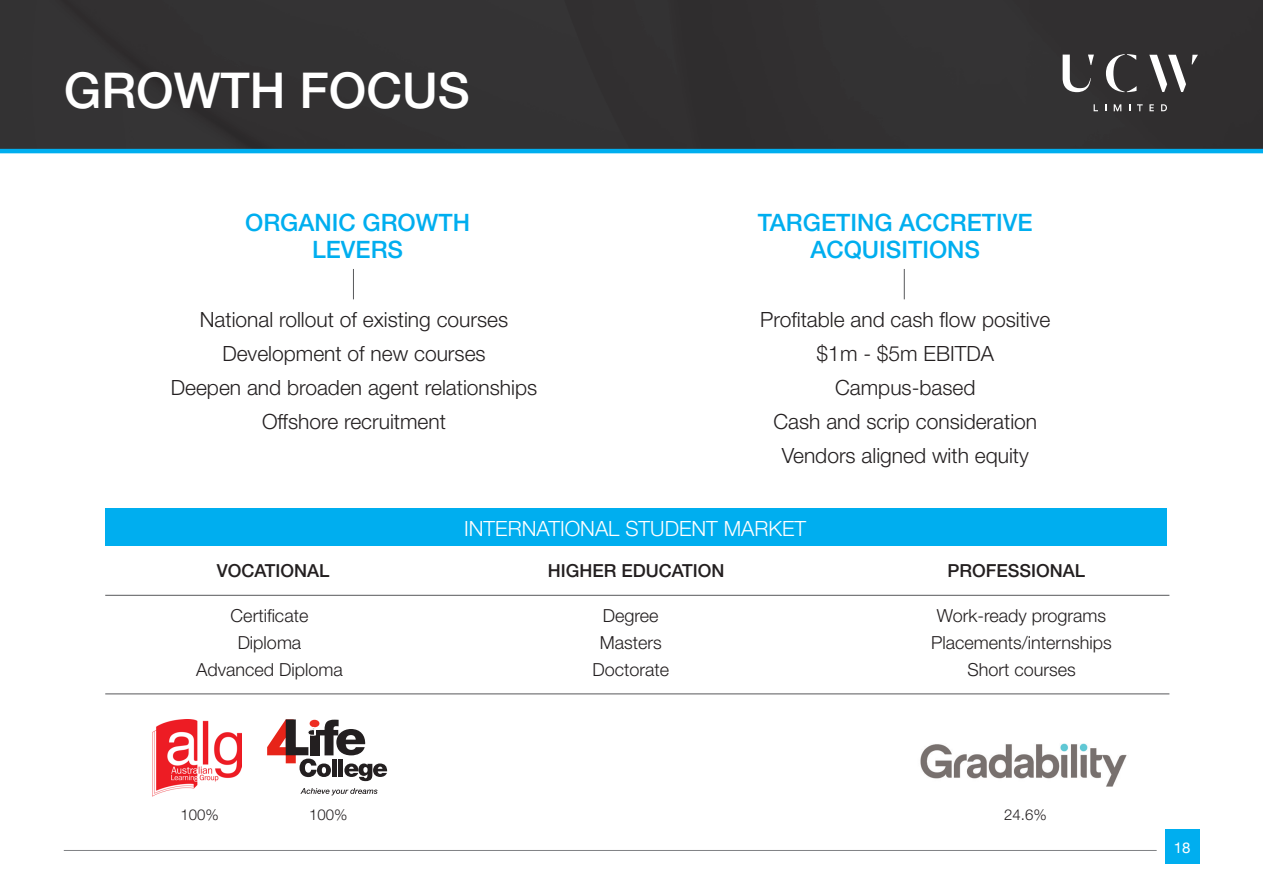
<style>
.page{position:relative;width:1263px;height:893px;background:#fff}
.page>*{position:absolute;margin:0;border:0;box-sizing:border-box;transform-origin:0 0}
.Sub_section_grey_cap{font:500 49.5px "Helvetica Neue";color:#fff}
.t1{font:500 24px/27px "Helvetica Neue";color:#00aeef;text-align:center}
.t2{font:300 21px "Helvetica Neue";color:#231f20}
.t3{font:300 21px "Helvetica Neue";color:#fff}
.t4{font:300 18px/27px "Helvetica Neue";color:#231f20;text-align:center}
.t5{font:500 18px "Helvetica Neue";color:#231f20}
.t6{font:300 15px "Helvetica Neue";color:#231f20}
.t7{font:15px "Helvetica Neue";color:#fff}
</style>
<div class="page">
<div style="left:1165px;top:829px;width:34px;height:34px;background:#00aeef"></div>
<hr style="left:64px;top:850px;width:1093px;height:1px;background:#808285">
<div style="left:0;top:0;width:1263px;height:149px;background:#363536"></div>
<svg style="left:1106px;top:54px;width:30px;height:38px"></svg>
<svg style="left:1149px;top:55px;width:49px;height:37px"></svg>
<svg style="left:1062px;top:55px;width:32px;height:37px"></svg>
<svg style="left:1114px;top:104px;width:7px;height:7px"></svg>
<svg style="left:1137px;top:104px;width:6px;height:7px"></svg>
<svg style="left:1149px;top:104px;width:5px;height:7px"></svg>
<svg style="left:1161px;top:104px;width:6px;height:7px"></svg>
<hr style="left:0;top:149px;width:1263px;height:4px;background:#00aeef">
<hr style="left:353px;top:269px;width:1px;height:30px;background:#57585a">
<hr style="left:904px;top:269px;width:1px;height:30px;background:#57585a">
<div style="left:105px;top:508px;width:1061px;height:37px;background:#00aeef"></div>
<hr style="left:105px;top:694px;width:1064px;height:1px;background:#57585a">
<hr style="left:105px;top:595px;width:1064px;height:1px;background:#57585a">
<img style="left:152px;top:719px;width:89px;height:78px">
<svg style="left:300px;top:788px;width:77px;height:7px"></svg>
<svg style="left:267px;top:719px;width:120px;height:62px"></svg>
<img style="left:920px;top:743px;width:207px;height:44px">
<p class="Sub_section_grey_cap" style="left:64px;top:61px;width:408px">GROWTH FOCUS</p>
<p class="t1" style="left:245px;top:209px;width:226px">ORGANIC GROWTH<br>LEVERS</p>
<p class="t1" style="left:758px;top:209px;width:276px">TARGETING ACCRETIVE<br>ACQUISITIONS</p>
<p class="t2" style="left:200px;top:307px;width:310px">National rollout of existing courses</p>
<p class="t2" style="left:222px;top:341px;width:265px">Development of new courses</p>
<p class="t2" style="left:171px;top:375px;width:368px">Deepen and broaden agent relationships</p>
<p class="t2" style="left:262px;top:409px;width:186px">Offshore recruitment</p>
<p class="t2" style="left:760px;top:307px;width:292px">Profitable and cash flow positive</p>
<p class="t2" style="left:817px;top:341px;width:179px">$1m - $5m EBITDA</p>
<p class="t2" style="left:835px;top:375px;width:142px">Campus-based</p>
<p class="t2" style="left:773px;top:409px;width:265px">Cash and scrip consideration</p>
<p class="t2" style="left:782px;top:443px;width:249px">Vendors aligned with equity</p>
<p class="t5" style="left:217px;top:560px;width:114px">VOCATIONAL</p>
<p class="t4" style="left:196px;top:602px;width:148px">Certificate<br>Diploma<br>Advanced Diploma</p>
<p class="t3" style="left:464px;top:516px;width:344px">INTERNATIONAL STUDENT MARKET</p>
<p class="t5" style="left:548px;top:560px;width:178px">HIGHER EDUCATION</p>
<p class="t5" style="left:947px;top:560px;width:139px">PROFESSIONAL</p>
<p class="t4" style="left:592px;top:602px;width:78px">Degree<br>Masters<br>Doctorate</p>
<p class="t4" style="left:931px;top:602px;width:182px">Work-ready programs<br>Placements/internships<br>Short courses</p>
<p class="t6" style="left:180px;top:805px;width:40px">100%</p>
<p class="t6" style="left:309px;top:805px;width:40px">100%</p>
<p class="t6" style="left:1004px;top:805px;width:44px">24.6%</p>
<p class="t7" style="left:1174px;top:837px;width:18px">18</p>
</div>
